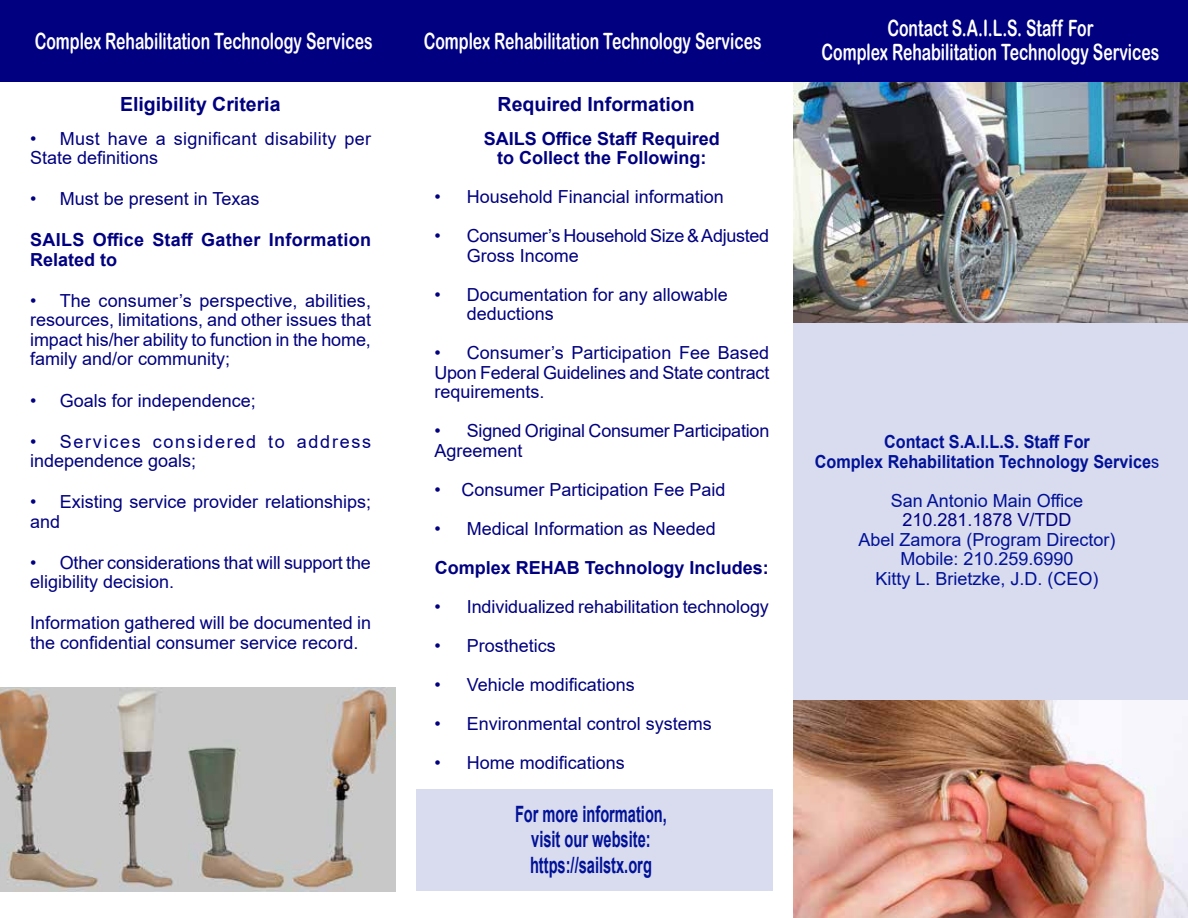
<style>
.page{position:relative;width:1188px;height:918px;background:#fff}
.page>*{position:absolute;margin:0;border:0;box-sizing:border-box;transform-origin:0 0}
.t1{font:22.5px/24px "Arial Rounded MT Bold";color:#fff;text-align:center;scale:.7 1}
.t2{font:700 22.5px/25.5px "Arial";color:#011296;text-align:center;scale:.65 1}
.t3{font:700 19.5px "Arial";color:#000080}
.t4{font:18px/19.5px "Arial";color:#000080}
.t5{font:18px/19.5px "Arial";color:#011296;text-align:center}
.t6{font:700 18px/19.5px "Arial";color:#000080;text-align:center}
.t7{font:700 18px/19.5px "Arial";color:#011296;text-align:center;scale:.9 1}
.t8{font:18px/19.5px "Arial";letter-spacing:.095em;color:#000080}
.t9{font:700 18px/19.5px "Arial";letter-spacing:.02em;color:#000080}
.s1{font-weight:400}
</style>
<div class="page">
<img style="left:794px;top:82px;width:394px;height:241px">
<div style="left:0;top:0;width:1188px;height:82px;background:#000080"></div>
<div style="left:794px;top:323px;width:394px;height:387px;background:#d9dbef"></div>
<div style="left:416px;top:789px;width:356px;height:102px;background:#d9dbef"></div>
<img style="left:794px;top:701px;width:394px;height:217px">
<img style="left:0;top:687px;width:395px;height:204px">
<p class="t1" style="left:35px;top:28px;width:484px">Complex Rehabilitation Technology Services</p>
<p class="t1" style="left:424px;top:28px;width:484px">Complex Rehabilitation Technology Services</p>
<p class="t3" style="left:120px;top:90px;width:162px">Eligibility Criteria</p>
<p class="t3" style="left:498px;top:90px;width:199px">Required Information</p>
<p class="t4" style="left:30px;top:128px;width:343px">• Must have a significant disability per<br>State definitions</p>
<p class="t4" style="left:30px;top:189px;width:231px">• Must be present in Texas</p>
<p class="t9" style="left:30px;top:230px;width:342px">SAILS Office Staff Gather Information<br>Related to</p>
<p class="t4" style="left:30px;top:291px;width:342px;text-align:justify">• The consumer’s perspective, abilities, resources, limitations, and other issues that impact his/her ability to function in the home, family and/or community;</p>
<p class="t4" style="left:30px;top:390px;width:227px">• Goals for independence;</p>
<p class="t8" style="left:30px;top:431px;width:342px">• Services considered to address independence goals;</p>
<p class="t4" style="left:30px;top:492px;width:342px">• Existing service provider relationships; and</p>
<p class="t4" style="left:30px;top:553px;width:342px">• Other considerations that will support the eligibility decision.</p>
<p class="t4" style="left:30px;top:613px;width:342px">Information gathered will be documented in the confidential consumer service record.</p>
<p class="t6" style="left:484px;top:129px;width:238px">SAILS Office Staff Required to Collect the Following:</p>
<p class="t4" style="left:434px;top:187px;width:291px">• Household Financial information</p>
<p class="t4" style="left:467px;top:226px;width:304px;text-indent:-32px">• Consumer’s Household Size &amp; Adjusted<br>Gross Income</p>
<p class="t4" style="left:467px;top:284px;width:263px;text-indent:-32px">• Documentation for any allowable deductions</p>
<p class="t4" style="left:434px;top:343px;width:336px;text-align:justify">• Consumer’s Participation Fee Based Upon Federal Guidelines and State contract requirements.</p>
<p class="t4" style="left:434px;top:421px;width:336px">• Signed Original Consumer Participation<br>Agreement</p>
<p class="t4" style="left:434px;top:479px;width:293px">• Consumer Participation Fee Paid</p>
<p class="t4" style="left:434px;top:518px;width:283px">• Medical Information as Needed</p>
<p class="t6" style="left:435px;top:558px;width:335px">Complex REHAB Technology Includes:</p>
<p class="t4" style="left:434px;top:596px;width:336px">• Individualized rehabilitation technology</p>
<p class="t4" style="left:434px;top:635px;width:123px">• Prosthetics</p>
<p class="t4" style="left:434px;top:674px;width:202px">• Vehicle modifications</p>
<p class="t4" style="left:434px;top:713px;width:279px">• Environmental control systems</p>
<p class="t4" style="left:434px;top:752px;width:192px">• Home modifications</p>
<p class="t2" style="left:515px;top:801px;width:235px">For more information, visit our website: https://sailstx.org</p>
<p class="t1" style="left:822px;top:15px;width:484px">Contact S.A.I.L.S. Staff For<br>Complex Rehabilitation Technology Services</p>
<p class="t7" style="left:815px;top:432px;width:384px">Contact S.A.I.L.S. Staff For<br>Complex Rehabilitation Technology Service<span class="s1">s</span></p>
<p class="t5" style="left:891px;top:490px;width:194px">San Antonio Main Office</p>
<p class="t4" style="left:902px;top:510px;width:171px">210.281.1878 V/TDD</p>
<p class="t5" style="left:858px;top:529px;width:259px">Abel Zamora (Program Director)<br>Mobile: 210.259.6990<br>Kitty L. Brietzke, J.D. (CEO)</p>
</div>
